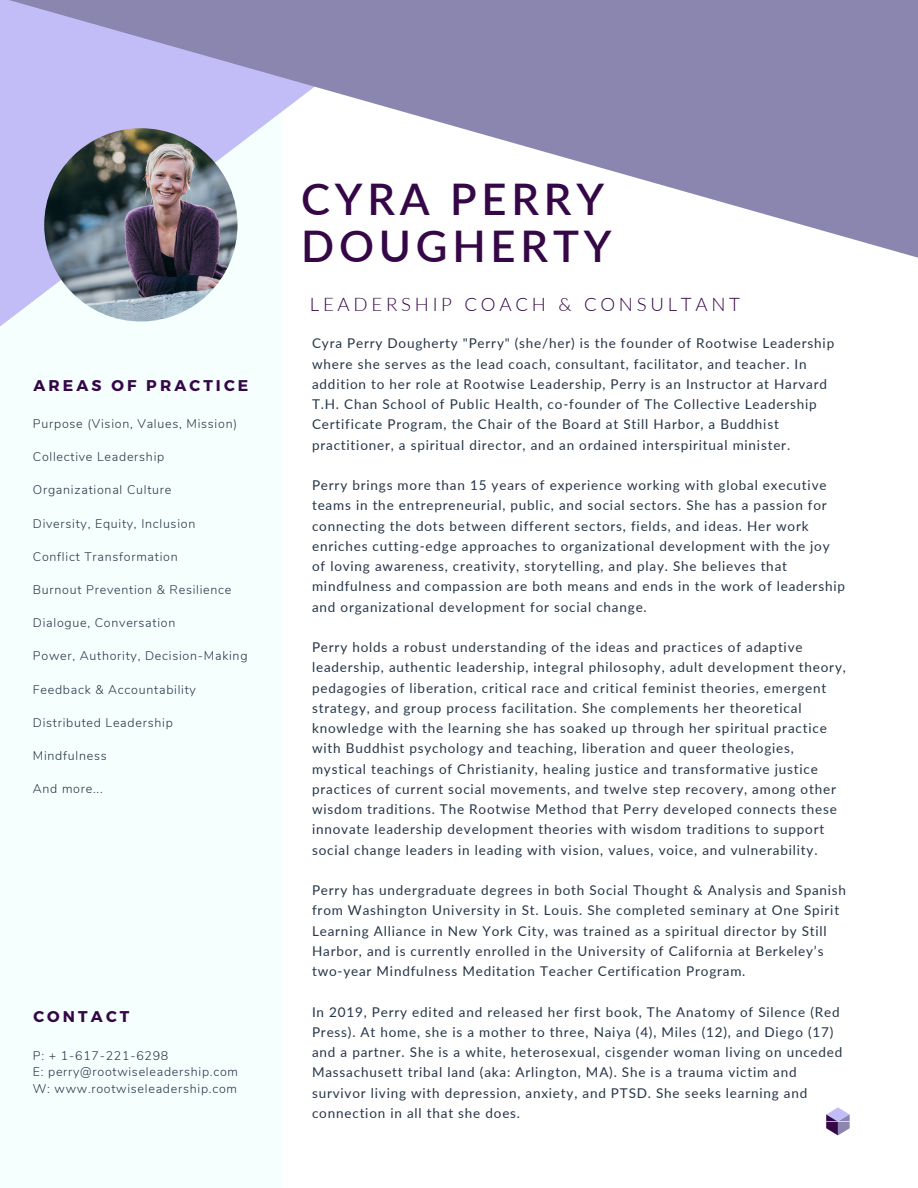
<style>
.page{position:relative;width:918px;height:1188px;background:#fff}
.page>*{position:absolute;margin:0;border:0;box-sizing:border-box;transform-origin:0 0}
.t1{font:600 43.65px/47.2px "Lato";letter-spacing:.11em;color:#350747}
.t2{font:300 18.75px "Lato";letter-spacing:.2em;color:#350747}
.t3{font:700 15.6px "Montserrat";letter-spacing:.2em;color:#350747}
.t4{font:13.5px/20.2px "Lato";letter-spacing:.06em;color:#263547}
.t5{font:300 12.45px "Nunito";letter-spacing:.06em;color:#263547}
</style>
<div class="page">
<div style="left:0;top:0;width:282px;height:1188px;background:#f5fffe"></div>
<svg style="left:0;top:292px;width:210px;height:35px"></svg>
<img style="left:44px;top:128px;width:193px;height:193px;border-radius:50%">
<svg style="left:0;top:0;width:918px;height:292px"></svg>
<svg style="left:826px;top:1107px;width:24px;height:28px"></svg>
<p class="t3" style="left:33px;top:375px;width:216px">AREAS OF PRACTICE</p>
<p class="t5" style="left:33px;top:415px;width:206px">Purpose (Vision, Values, Mission)</p>
<p class="t5" style="left:33px;top:449px;width:133px">Collective Leadership</p>
<p class="t5" style="left:33px;top:482px;width:140px">Organizational Culture</p>
<p class="t5" style="left:33px;top:515px;width:164px">Diversity, Equity, Inclusion</p>
<p class="t5" style="left:33px;top:548px;width:146px">Conflict Transformation</p>
<p class="t5" style="left:33px;top:581px;width:200px">Burnout Prevention &amp; Resilience</p>
<p class="t5" style="left:33px;top:615px;width:144px">Dialogue, Conversation</p>
<p class="t5" style="left:33px;top:648px;width:216px">Power, Authority, Decision-Making</p>
<p class="t5" style="left:33px;top:681px;width:165px">Feedback &amp; Accountability</p>
<p class="t5" style="left:33px;top:714px;width:141px">Distributed Leadership</p>
<p class="t5" style="left:33px;top:748px;width:75px">Mindfulness</p>
<p class="t5" style="left:33px;top:781px;width:71px">And more...</p>
<p class="t3" style="left:33px;top:1007px;width:97px">CONTACT</p>
<p class="t5" style="left:33px;top:1047px;width:137px">P: + 1-617-221-6298</p>
<p class="t5" style="left:33px;top:1064px;width:207px">E: perry@rootwiseleadership.com</p>
<p class="t5" style="left:33px;top:1081px;width:206px">W: www.rootwiseleadership.com</p>
<p class="t1" style="left:301px;top:174px;width:312px">CYRA PERRY<br>DOUGHERTY</p>
<p class="t2" style="left:310px;top:293px;width:432px">LEADERSHIP COACH &amp; CONSULTANT</p>
<p class="t4" style="left:312px;top:333px;width:524px">Cyra Perry Dougherty "Perry" (she/her) is the founder of Rootwise Leadership where she serves as the lead coach, consultant, facilitator, and teacher. In addition to her role at Rootwise Leadership, Perry is an Instructor at Harvard T.H. Chan School of Public Health, co-founder of The Collective Leadership Certificate Program, the Chair of the Board at Still Harbor, a Buddhist practitioner, a spiritual director, and an ordained interspiritual minister.</p>
<p class="t4" style="left:312px;top:475px;width:534px">Perry brings more than 15 years of experience working with global executive teams in the entrepreneurial, public, and social sectors. She has a passion for connecting the dots between different sectors, fields, and ideas. Her work enriches cutting-edge approaches to organizational development with the joy of loving awareness, creativity, storytelling, and play. She believes that mindfulness and compassion are both means and ends in the work of leadership and organizational development for social change.</p>
<p class="t4" style="left:312px;top:637px;width:535px">Perry holds a robust understanding of the ideas and practices of adaptive leadership, authentic leadership, integral philosophy, adult development theory, pedagogies of liberation, critical race and critical feminist theories, emergent strategy, and group process facilitation. She complements her theoretical knowledge with the learning she has soaked up through her spiritual practice with Buddhist psychology and teaching, liberation and queer theologies, mystical teachings of Christianity, healing justice and transformative justice practices of current social movements, and twelve step recovery, among other wisdom traditions. The Rootwise Method that Perry developed connects these innovate leadership development theories with wisdom traditions to support social change leaders in leading with vision, values, voice, and vulnerability.</p>
<p class="t4" style="left:312px;top:880px;width:536px">Perry has undergraduate degrees in both Social Thought &amp; Analysis and Spanish from Washington University in St. Louis. She completed seminary at One Spirit Learning Alliance in New York City, was trained as a spiritual director by Still Harbor, and is currently enrolled in the University of California at Berkeley’s two-year Mindfulness Meditation Teacher Certification Program.</p>
<p class="t4" style="left:312px;top:1001px;width:532px">In 2019, Perry edited and released her first book, The Anatomy of Silence (Red Press). At home, she is a mother to three, Naiya (4), Miles (12), and Diego (17) and a partner. She is a white, heterosexual, cisgender woman living on unceded Massachusett tribal land (aka: Arlington, MA). She is a trauma victim and survivor living with depression, anxiety, and PTSD. She seeks learning and connection in all that she does.</p>
</div>
